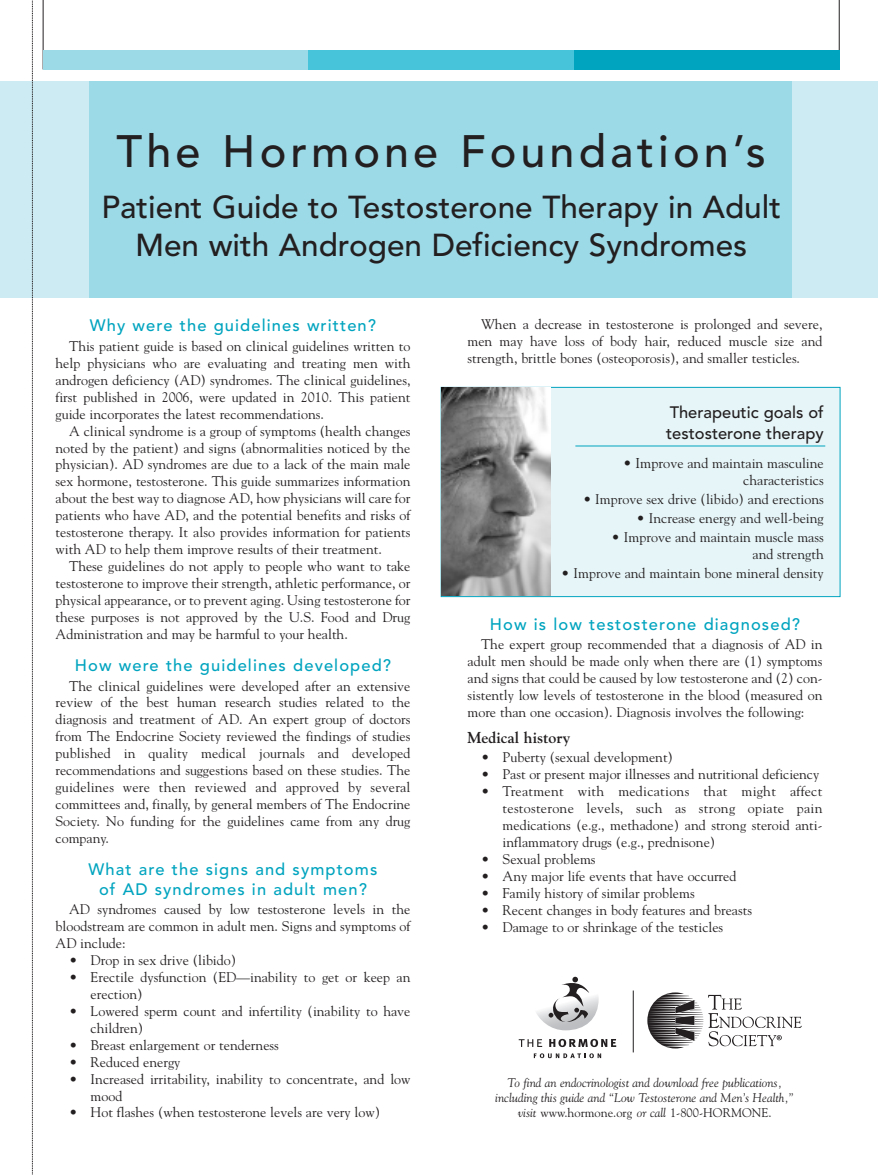
<style>
.page{position:relative;width:878px;height:1175px;background:#fff}
.page>*{position:absolute;margin:0;border:0;box-sizing:border-box;transform-origin:0 0}
.t1{font:500 45px "Avenir";letter-spacing:.09em;color:#231f20}
.t2{font:500 31.5px/38.7px "Avenir";color:#231f20;text-align:center}
.t3{font:500 16.5px/19.4px "Avenir";letter-spacing:.065em;color:#00a4bf;text-align:center}
.t4{font:500 16.5px/20.1px "Avenir";color:#231f20}
.t5{font:700 15.75px "Goudy";color:#231f20}
.t6{font:13.95px/17px "Goudy";color:#231f20;text-align:justify}
.t7{font:italic 12.45px/14.7px "Goudy";color:#231f20;text-align:center}
.s1{font-size:14.25px}
.s2{font-style:normal}
</style>
<div class="page">
<div style="left:8px;top:81px;width:810px;height:216px;background:#9ddae8"></div>
<div style="left:0;top:81px;width:88px;height:216px;background:#cdebf3"></div>
<div style="left:792px;top:81px;width:86px;height:216px;background:#cdebf3"></div>
<svg style="left:536px;top:976px;width:62px;height:54px"></svg>
<svg style="left:518px;top:1039px;width:24px;height:8px"></svg>
<svg style="left:549px;top:1038px;width:67px;height:9px"></svg>
<svg style="left:534px;top:1053px;width:67px;height:5px"></svg>
<svg style="left:647px;top:992px;width:154px;height:56px"></svg>
<hr style="left:633px;top:990px;width:1px;height:62px;background:#231f20">
<hr style="left:43px;top:0;width:1px;height:69px;background:#231f20">
<hr style="left:838px;top:0;width:1px;height:69px;background:#231f20">
<div style="left:43px;top:50px;width:265px;height:19px;background:#9ddae8"></div>
<div style="left:308px;top:50px;width:266px;height:20px;background:#47c4d9"></div>
<div style="left:574px;top:50px;width:265px;height:20px;background:#00a4bf"></div>
<div style="left:441px;top:388px;width:398px;height:208px;background:#e6f5f8"></div>
<div style="left:441px;top:387px;width:399px;height:210px;border:1px solid #00a4bf"></div>
<hr style="left:575px;top:445px;width:250px;height:1px;background:#00a4bf">
<img style="left:441px;top:388px;width:109px;height:207px">
<svg style="left:32px;top:0;width:1px;height:1174px"></svg>
<h1 class="t1" style="left:117px;top:133px;width:650px">The Hormone Foundation’s</h1>
<h2 class="t2" style="left:102px;top:191px;width:681px">Patient Guide to Testosterone Therapy in Adult<br>Men with Androgen Deficiency Syndromes</h2>
<p class="t3" style="left:90px;top:318px;width:288px">Why were the guidelines written?</p>
<p class="t6" style="left:56px;top:338px;width:356px;text-indent:13px">This patient guide is based on clinical guidelines written to help physicians who are evaluating and treating men with androgen deficiency (AD) syndromes. The clinical guidelines, first published in 2006, were updated in 2010. This patient guide incorporates the latest recommendations.</p>
<p class="t6" style="left:56px;top:423px;width:356px;text-indent:13px">A clinical syndrome is a group of symptoms (health changes noted by the patient) and signs (abnormalities noticed by the physician). AD syndromes are due to a lack of the main male sex hormone, testosterone. This guide summarizes information about the best way to diagnose AD, how physicians will care for patients who have AD, and the potential benefits and risks of testosterone therapy. It also provides information for patients with AD to help them improve results of their treatment.</p>
<p class="t6" style="left:56px;top:559px;width:356px;text-indent:13px">These guidelines do not apply to people who want to take testosterone to improve their strength, athletic performance, or physical appearance, or to prevent aging. Using testosterone for these purposes is not approved by the U.S. Food and Drug Administration and may be harmful to your health.</p>
<p class="t3" style="left:75px;top:657px;width:318px">How were the guidelines developed?</p>
<p class="t6" style="left:56px;top:678px;width:356px;text-indent:13px">The clinical guidelines were developed after an extensive review of the best human research studies related to the diagnosis and treatment of AD. An expert group of doctors from The Endocrine Society reviewed the findings of studies published in quality medical journals and developed recommendations and suggestions based on these studies. The guidelines were then reviewed and approved by several committees and, finally, by general members of The Endocrine Society. No funding for the guidelines came from any drug company.</p>
<p class="t3" style="left:89px;top:861px;width:290px">What are the signs and symptoms of AD syndromes in adult men?</p>
<p class="t6" style="left:56px;top:901px;width:356px;text-indent:13px">AD syndromes caused by low testosterone levels in the bloodstream are common in adult men. Signs and symptoms of AD include:</p>
<p class="t6" style="left:69px;top:952px;width:169px">• Drop in sex drive (libido)</p>
<p class="t6" style="left:91px;top:969px;width:321px;text-indent:-22px">• Erectile dysfunction (ED—inability to get or keep an erection)</p>
<p class="t6" style="left:91px;top:1003px;width:321px;text-indent:-22px">• Lowered sperm count and infertility (inability to have children)</p>
<p class="t6" style="left:69px;top:1037px;width:211px">• Breast enlargement or tenderness</p>
<p class="t6" style="left:69px;top:1054px;width:113px">• Reduced energy</p>
<p class="t6" style="left:91px;top:1071px;width:321px;text-indent:-22px">• Increased irritability, inability to concentrate, and low mood</p>
<p class="t6" style="left:69px;top:1105px;width:313px">• Hot flashes (when testosterone levels are very low)</p>
<p class="t6" style="left:467px;top:317px;width:356px;text-indent:13px">When a decrease in testosterone is prolonged and severe, men may have loss of body hair, reduced muscle size and strength, brittle bones (osteoporosis), and smaller testicles.</p>
<p class="t4" style="left:666px;top:404px;width:159px">Therapeutic goals of testosterone therapy</p>
<p class="t6" style="left:623px;top:455px;width:202px;text-align:right"><span class="s1">• Impro</span>ve and maintain masculine characteristics</p>
<p class="t6" style="left:583px;top:491px;width:242px">• Improve sex drive (libido) and erections</p>
<p class="t6" style="left:636px;top:510px;width:189px">• Increase energy and well-being</p>
<p class="t6" style="left:611px;top:530px;width:214px;text-align:right">• Improve and maintain muscle mass and strength</p>
<p class="t6" style="left:561px;top:566px;width:264px">• Improve and maintain bone mineral density</p>
<p class="t3" style="left:490px;top:616px;width:312px">How is low testosterone diagnosed?</p>
<p class="t6" style="left:467px;top:637px;width:356px;text-indent:13px">The expert group recommended that a diagnosis of AD in adult men should be made only when there are (1) symptoms and signs that could be caused by low testosterone and (2) con&shy;sistently low levels of testosterone in the blood (measured on more than one occasion). Diagnosis involves the following:</p>
<p class="t5" style="left:467px;top:731px;width:104px">Medical history</p>
<p class="t6" style="left:481px;top:749px;width:193px">• Puberty (sexual development)</p>
<p class="t6" style="left:481px;top:766px;width:340px">• Past or present major illnesses and nutritional deficiency</p>
<p class="t6" style="left:502px;top:783px;width:321px;text-indent:-22px">• Treatment with medications that might affect testosterone levels, such as strong opiate pain medications (e.g., methadone) and strong steroid anti&shy;inflammatory drugs (e.g., prednisone)</p>
<p class="t6" style="left:481px;top:851px;width:116px">• Sexual problems</p>
<p class="t6" style="left:481px;top:868px;width:257px">• Any major life events that have occurred</p>
<p class="t6" style="left:481px;top:885px;width:215px">• Family history of similar problems</p>
<p class="t6" style="left:481px;top:902px;width:272px">• Recent changes in body features and breasts</p>
<p class="t6" style="left:481px;top:919px;width:244px">• Damage to or shrinkage of the testicles</p>
<p class="t7" style="left:495px;top:1076px;width:300px">To find an endocrinologist and download free publications, including this guide and “Low Testosterone and Men’s Health,” visit <span class="s2">www.hormone.org</span> or call <span class="s2">1-800-HORMONE.</span></p>
</div>
